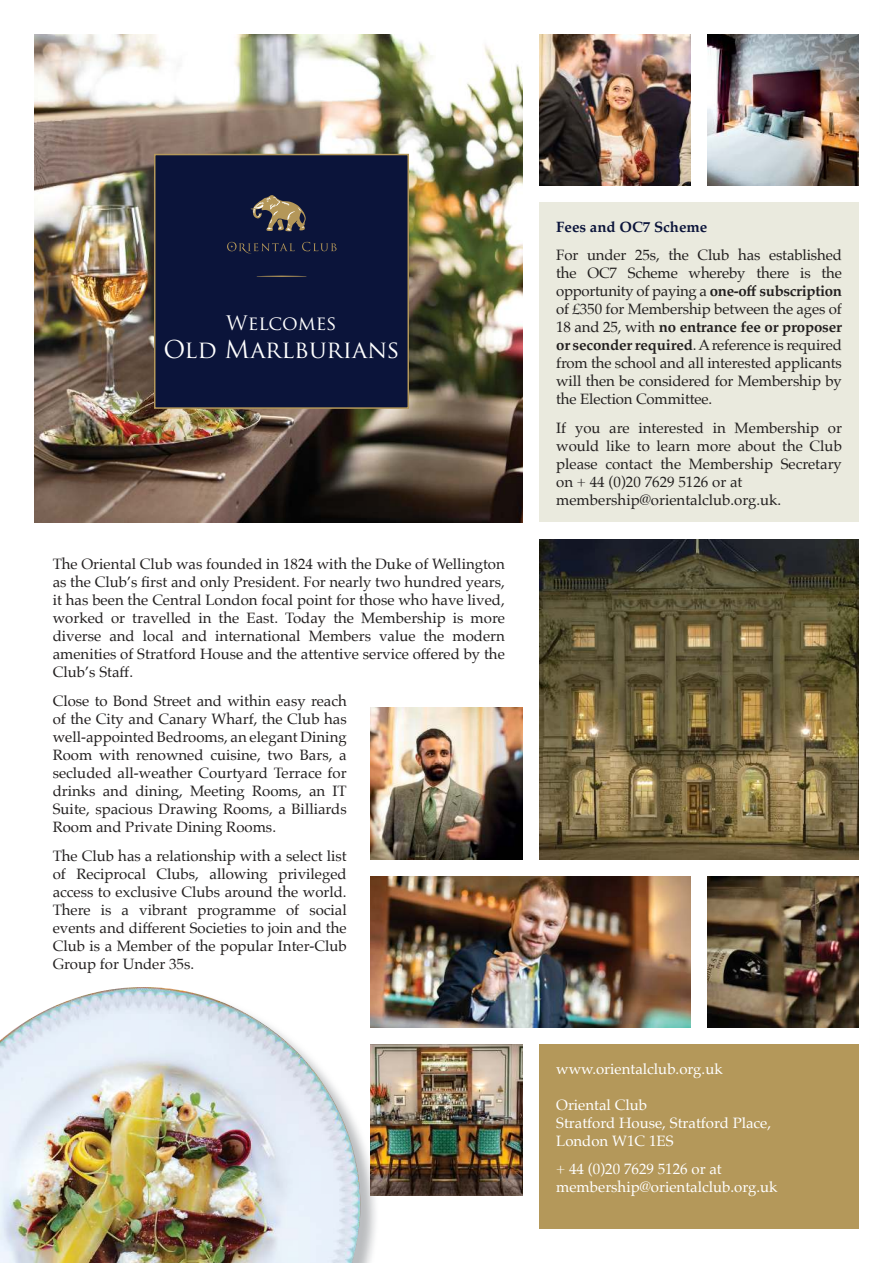
<style>
.page{position:relative;width:893px;height:1263px;background:#fff}
.page>*{position:absolute;margin:0;border:0;box-sizing:border-box;transform-origin:0 0}
.t1{font:24px "Trajan Pro";color:#fff}
.t2{font:19.5px "Trajan Pro";color:#fff}
.t3{font:15px/18px "Palatino";color:#221f1f;text-align:justify}
.t4{font:15px/18px "Palatino";color:#fff}
.t5{font:700 15px "Palatino";color:#0b143a}
.s1{font-weight:700}
</style>
<div class="page">
<img style="left:360px;top:989px;width:20px;height:274px">
<img style="left:0;top:987px;width:360px;height:276px">
<img style="left:539px;top:539px;width:320px;height:320px">
<div style="left:539px;top:202px;width:320px;height:320px;background:#eaeade"></div>
<img style="left:34px;top:34px;width:488px;height:488px">
<div style="left:155px;top:155px;width:253px;height:253px;background:#0b143a"></div>
<svg style="left:251px;top:195px;width:55px;height:36px"></svg>
<svg style="left:302px;top:242px;width:35px;height:9px"></svg>
<svg style="left:227px;top:242px;width:68px;height:12px"></svg>
<hr style="left:257px;top:276px;width:49px;height:1px;background:#b49759;border-radius:50%">
<div style="left:154px;top:154px;width:255px;height:255px;border:2px solid #b4985a"></div>
<div style="left:539px;top:1044px;width:320px;height:185px;background:#b4985a"></div>
<img style="left:371px;top:876px;width:320px;height:151px">
<img style="left:708px;top:876px;width:151px;height:151px">
<img style="left:539px;top:34px;width:152px;height:151px">
<img style="left:708px;top:34px;width:151px;height:151px">
<img style="left:371px;top:1044px;width:151px;height:152px">
<img style="left:371px;top:708px;width:151px;height:151px">
<h2 class="t2" style="left:226px;top:311px;width:112px">Welcomes</h2>
<h1 class="t1" style="left:163px;top:336px;width:238px">Old Marlburians</h1>
<p class="t3" style="left:53px;top:557px;width:454px">The Oriental Club was founded in 1824 with the Duke of Wellington as the Club’s first and only President. For nearly two hundred years, it has been the Central London focal point for those who have lived, worked or travelled in the East. Today the Membership is more diverse and local and international Members value the modern amenities of Stratford House and the attentive service offered by the Club’s Staff.</p>
<p class="t3" style="left:53px;top:693px;width:296px">Close to Bond Street and within easy reach of the City and Canary Wharf, the Club has well-appointed Bedrooms, an elegant Dining Room with renowned cuisine, two Bars, a secluded all-weather Courtyard Terrace for drinks and dining, Meeting Rooms, an IT Suite, spacious Drawing Rooms, a Billiards Room and Private Dining Rooms.</p>
<p class="t3" style="left:53px;top:848px;width:296px">The Club has a relationship with a select list of Reciprocal Clubs, allowing privileged access to exclusive Clubs around the world.<br>There is a vibrant programme of social events and different Societies to join and the Club is a Member of the popular Inter-Club Group for Under 35s.</p>
<p class="t5" style="left:556px;top:218px;width:153px">Fees and OC7 Scheme</p>
<p class="t3" style="left:556px;top:248px;width:287px">For under 25s, the Club has established the OC7 Scheme whereby there is the opportunity of paying a <span class="s1">one-off subscription </span>of £350 for Membership between the ages of 18 and 25, with <span class="s1">no entrance fee or proposer or seconder required</span>. A reference is required from the school and all interested applicants will then be considered for Membership by the Election Committee.</p>
<p class="t3" style="left:556px;top:420px;width:287px;text-align:left">If you are interested in Membership or would like to learn more about the Club please contact the Membership Secretary on + 44 (0)20 7629 5126 or at membership@orientalclub.org.uk.</p>
<p class="t4" style="left:556px;top:1061px;width:168px">www.orientalclub.org.uk</p>
<p class="t4" style="left:556px;top:1097px;width:216px">Oriental Club<br>Stratford House, Stratford Place,<br>London W1C 1ES</p>
<p class="t4" style="left:556px;top:1162px;width:223px">+ 44 (0)20 7629 5126 or at membership@orientalclub.org.uk</p>
</div>
